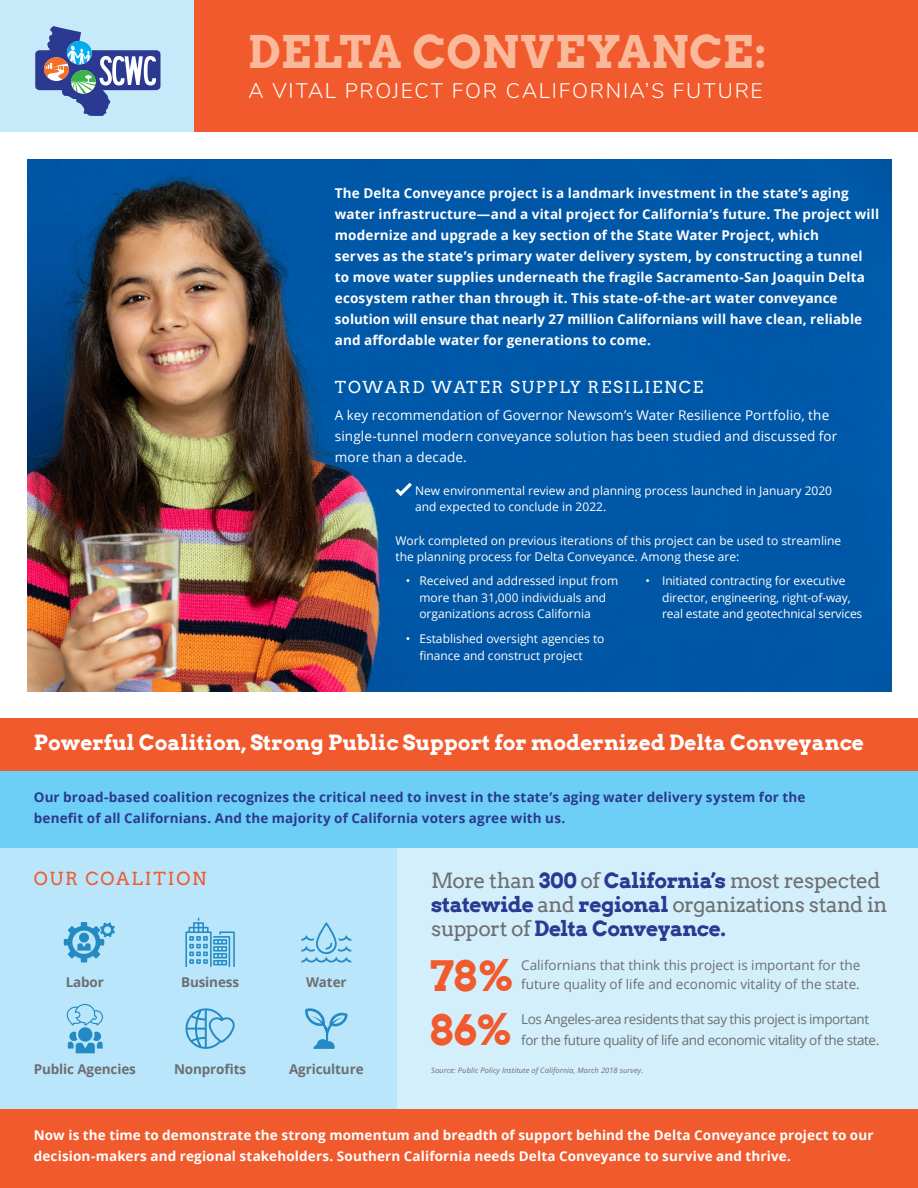
<style>
.page{position:relative;width:918px;height:1188px;background:#fff}
.page>*{position:absolute;margin:0;border:0;box-sizing:border-box;transform-origin:0 0}
.t1{font:700 45px "Arvo";letter-spacing:-.005em;color:#fab99a}
.t2{font:700 41.85px "Arvo";color:#f15a2c}
.t3{font:21px/24px "Arvo";letter-spacing:-.025em;color:#6d6e71}
.t4{font:700 21px "Arvo";color:#fff}
.t5{font:300 21px "Nunito";letter-spacing:.085em;color:#fff}
.t6{font:18px "Arvo";letter-spacing:.1em;color:#f15a2c}
.t7{font:16.5px "Arvo";letter-spacing:.1em;color:#fff}
.t8{font:700 13.5px/21px "Open Sans";letter-spacing:.01em;color:#fff}
.t9{font:700 13.5px/21px "Open Sans";letter-spacing:.01em;color:#2b3990}
.t10{font:13.5px/21px "Open Sans";letter-spacing:.01em;color:#fff}
.t11{font:13.5px/21px "Open Sans";letter-spacing:-.03em;color:#6d6e71}
.t12{font:13.5px/19.5px "Open Sans";color:#6d6e71}
.t13{font:700 13.5px "Open Sans";letter-spacing:-.01em;color:#6d6e71}
.t14{font:12px/16.5px "Open Sans";color:#fff}
.t15{font:italic 7.5px "Open Sans";letter-spacing:.01em;color:#6d6e71}
.s1{font-weight:700;color:#2b3990}
</style>
<div class="page">
<div style="left:679px;top:159px;width:212px;height:532px;background:#0058a8"></div>
<img style="left:27px;top:159px;width:652px;height:532px">
<div style="left:0;top:718px;width:918px;height:53px;background:#f15a2c"></div>
<div style="left:0;top:1109px;width:918px;height:79px;background:#f15a2c"></div>
<div style="left:0;top:771px;width:918px;height:78px;background:#6dcff6"></div>
<div style="left:0;top:849px;width:397px;height:260px;background:#b9e6fa"></div>
<div style="left:397px;top:849px;width:521px;height:260px;background:#d4effc"></div>
<div style="left:0;top:0;width:195px;height:132px;background:#c7eafb"></div>
<div style="left:195px;top:0;width:723px;height:132px;background:#f15a2c"></div>
<svg style="left:35px;top:26px;width:125px;height:90px"></svg>
<svg style="left:66px;top:1004px;width:37px;height:49px"></svg>
<svg style="left:185px;top:1008px;width:50px;height:41px"></svg>
<svg style="left:185px;top:918px;width:50px;height:49px"></svg>
<svg style="left:64px;top:922px;width:51px;height:41px"></svg>
<svg style="left:305px;top:1008px;width:43px;height:41px"></svg>
<svg style="left:301px;top:922px;width:50px;height:41px"></svg>
<svg style="left:395px;top:483px;width:17px;height:13px"></svg>
<p class="t1" style="left:249px;top:23px;width:520px">DELTA CONVEYANCE:</p>
<p class="t5" style="left:249px;top:76px;width:516px">A VITAL PROJECT FOR CALIFORNIA’S FUTURE</p>
<p class="t8" style="left:335px;top:182px;width:546px">The Delta Conveyance project is a landmark investment in the state’s aging water infrastructure—and a vital project for California’s future. The project will modernize and upgrade a key section of the State Water Project, which<br>serves as the state’s primary water delivery system, by constructing a tunnel to move water supplies underneath the fragile Sacramento-San Joaquin Delta ecosystem rather than through it. This state-of-the-art water conveyance solution will ensure that nearly 27 million Californians will have clean, reliable and affordable water for generations to come.</p>
<p class="t7" style="left:335px;top:377px;width:370px">TOWARD WATER SUPPLY RESILIENCE</p>
<p class="t10" style="left:335px;top:405px;width:504px">A key recommendation of Governor Newsom’s Water Resilience Portfolio, the single-tunnel modern conveyance solution has been studied and discussed for more than a decade.</p>
<p class="t14" style="left:415px;top:482px;width:419px">New environmental review and planning process launched in January 2020 and expected to conclude in 2022.</p>
<p class="t14" style="left:395px;top:532px;width:447px">Work completed on previous iterations of this project can be used to streamline the planning process for Delta Conveyance. Among these are:</p>
<p class="t14" style="left:419px;top:572px;width:200px;text-indent:-14px">• Received and addressed input from more than 31,000 individuals and organizations across California</p>
<p class="t14" style="left:419px;top:631px;width:187px;text-indent:-14px">• Established oversight agencies to finance and construct project</p>
<p class="t14" style="left:662px;top:572px;width:202px;text-indent:-16px">• Initiated contracting for executive director, engineering, right-of-way, real estate and geotechnical services</p>
<p class="t4" style="left:34px;top:730px;width:832px">Powerful Coalition, Strong Public Support for modernized Delta Conveyance</p>
<p class="t9" style="left:34px;top:786px;width:773px">Our broad-based coalition recognizes the critical need to invest in the state’s aging water delivery system for the benefit of all Californians. And the majority of California voters agree with us.</p>
<p class="t6" style="left:34px;top:868px;width:174px">OUR COALITION</p>
<p class="t3" style="left:431px;top:868px;width:458px">More than <span class="s1">300</span> of <span class="s1">California’s</span> most respected <span class="s1">statewide</span> and <span class="s1">regional</span> organizations stand in support of <span class="s1">Delta Conveyance.</span></p>
<p class="t13" style="left:66px;top:973px;width:40px">Labor</p>
<p class="t13" style="left:34px;top:1060px;width:104px">Public Agencies</p>
<p class="t13" style="left:181px;top:973px;width:60px">Business</p>
<p class="t13" style="left:174px;top:1060px;width:74px">Nonprofits</p>
<p class="t13" style="left:306px;top:973px;width:42px">Water</p>
<p class="t13" style="left:289px;top:1060px;width:76px">Agriculture</p>
<p class="t2" style="left:430px;top:950px;width:84px">78%</p>
<p class="t12" style="left:521px;top:955px;width:341px">Californians that think this project is important for the future quality of life and economic vitality of the state.</p>
<p class="t2" style="left:429px;top:1004px;width:84px">86%</p>
<p class="t11" style="left:521px;top:1008px;width:360px">Los Angeles-area residents that say this project is important for the future quality of life and economic vitality of the state.</p>
<p class="t15" style="left:431px;top:1065px;width:214px">Source: Public Policy Institute of California, March 2018 survey.</p>
<p class="t8" style="left:34px;top:1124px;width:841px">Now is the time to demonstrate the strong momentum and breadth of support behind the Delta Conveyance project to our decision-makers and regional stakeholders. Southern California needs Delta Conveyance to survive and thrive.</p>
</div>
